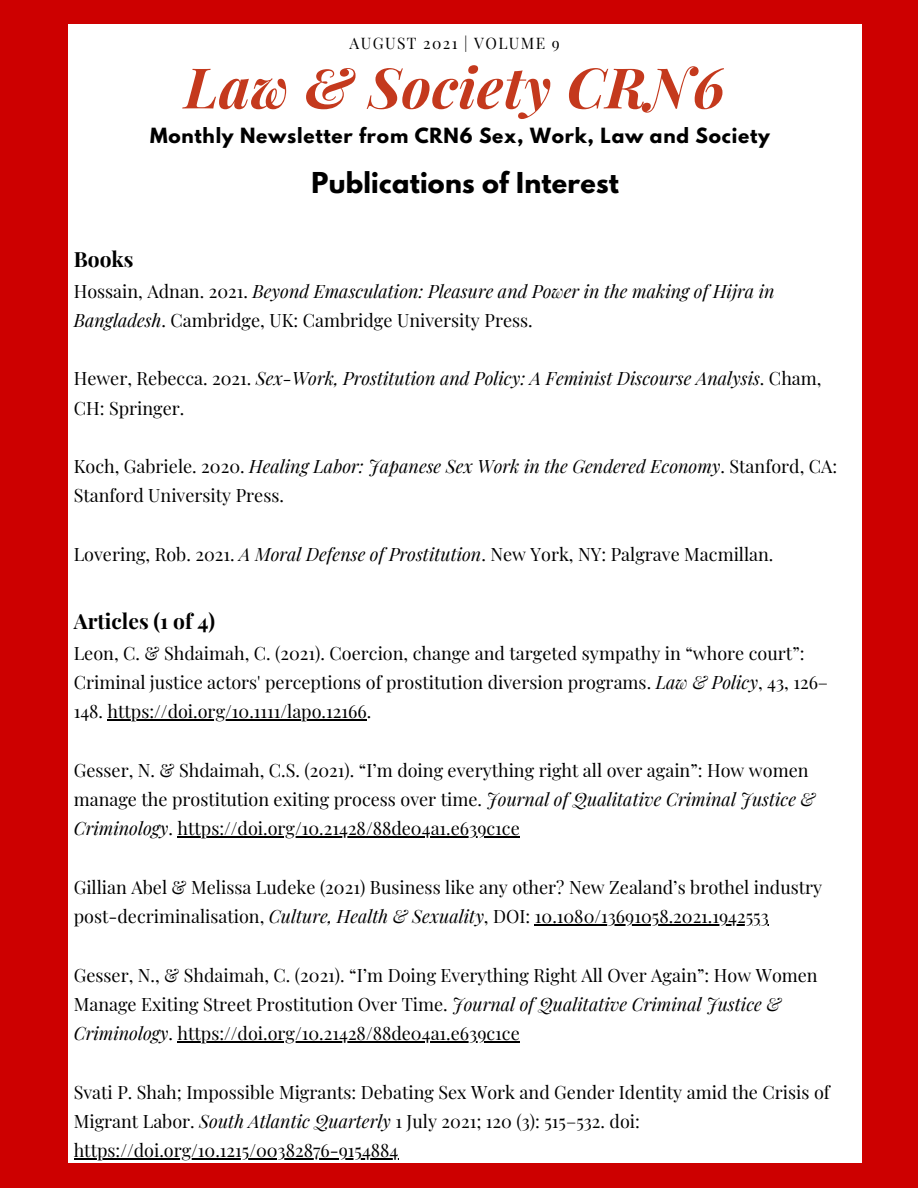
<style>
.page{position:relative;width:918px;height:1188px;background:#cd0000}
.page>*{position:absolute;margin:0;border:0;box-sizing:border-box;transform-origin:0 0}
.t1{font:italic 700 56.1px "Playfair Display";letter-spacing:.01em;color:#c4391d}
.t2{font:700 25.5px "League Spartan";letter-spacing:.01em;color:#000}
.t3{font:700 21px "Playfair Display";color:#000}
.t4{font:700 18.6px "League Spartan";letter-spacing:.04em;color:#000}
.t5{font:18px/29.2px "Playfair Display";color:#000}
.t6{font:italic 18px/29.2px "Playfair Display";color:#000}
.t7{font:15.6px "Playfair Display";letter-spacing:.09em;color:#000}
.s1{font-style:normal}
.s2{font-style:italic}
</style>
<div class="page">
<div style="left:69px;top:25px;width:793px;height:1138px;background:#fff"></div>
<hr style="left:108px;top:719px;width:259px;height:2px;background:#000">
<hr style="left:178px;top:836px;width:342px;height:2px;background:#000">
<hr style="left:535px;top:924px;width:234px;height:1px;background:#000">
<hr style="left:178px;top:1041px;width:342px;height:1px;background:#000">
<hr style="left:74px;top:1158px;width:325px;height:1px;background:#000">
<p class="t7" style="left:350px;top:32px;width:212px">AUGUST 2021 | VOLUME 9</p>
<p class="t1" style="left:185px;top:48px;width:542px">Law &amp; Society CRN6</p>
<p class="t4" style="left:150px;top:126px;width:621px">Monthly Newsletter from CRN6 Sex, Work, Law and Society</p>
<p class="t2" style="left:312px;top:170px;width:309px">Publications of Interest</p>
<p class="t3" style="left:74px;top:245px;width:61px">Books</p>
<p class="t6" style="left:74px;top:276px;width:702px"><span class="s1">Hossain, Adnan. 2021.</span> Beyond Emasculation: Pleasure and Power in the making of Hijra in<br>Bangladesh<span class="s1">. Cambridge, UK: Cambridge University Press.</span></p>
<p class="t6" style="left:74px;top:363px;width:749px"><span class="s1">Hewer, Rebecca. 2021.</span> Sex-Work, Prostitution and Policy: A Feminist Discourse Analysis<span class="s1">. Cham,<br>CH: Springer.</span></p>
<p class="t5" style="left:74px;top:451px;width:765px">Koch, Gabriele. 2020. <span class="s2">Healing Labor: Japanese Sex Work in the Gendered Economy</span>. Stanford, CA:<br>Stanford University Press.</p>
<p class="t5" style="left:74px;top:539px;width:701px">Lovering, Rob. 2021. <span class="s2">A Moral Defense of Prostitution</span>. New York, NY: Palgrave Macmillan.</p>
<p class="t3" style="left:74px;top:607px;width:143px">Articles (1 of 4)</p>
<p class="t5" style="left:74px;top:638px;width:756px">Leon, C. &amp; Shdaimah, C. (2021). Coercion, change and targeted sympathy in “whore court”:<br>Criminal justice actors' perceptions of prostitution diversion programs. <span class="s2">Law &amp; Policy</span>, 43, 126–<br>148. https://doi.org/10.1111/lapo.12166.</p>
<p class="t5" style="left:74px;top:755px;width:743px">Gesser, N. &amp; Shdaimah, C.S. (2021). “I’m doing everything right all over again”: How women manage the prostitution exiting process over time. <span class="s2">Journal of Qualitative Criminal Justice &amp;<br>Criminology</span>. https://doi.org/10.21428/88de04a1.e639c1ce</p>
<p class="t5" style="left:74px;top:872px;width:750px">Gillian Abel &amp; Melissa Ludeke (2021) Business like any other? New Zealand’s brothel industry post-decriminalisation, <span class="s2">Culture, Health &amp; Sexuality</span>, DOI: 10.1080/13691058.2021.1942553</p>
<p class="t5" style="left:74px;top:960px;width:745px">Gesser, N., &amp; Shdaimah, C. (2021). “I’m Doing Everything Right All Over Again”: How Women<br>Manage Exiting Street Prostitution Over Time. <span class="s2">Journal of Qualitative Criminal Justice &amp;<br>Criminology</span>. https://doi.org/10.21428/88de04a1.e639c1ce</p>
<p class="t5" style="left:74px;top:1077px;width:758px">Svati P. Shah; Impossible Migrants: Debating Sex Work and Gender Identity amid the Crisis of<br>Migrant Labor. <span class="s2">South Atlantic Quarterly</span> 1 July 2021; 120 (3): 515–532. doi: https://doi.org/10.1215/00382876-9154884</p>
</div>
